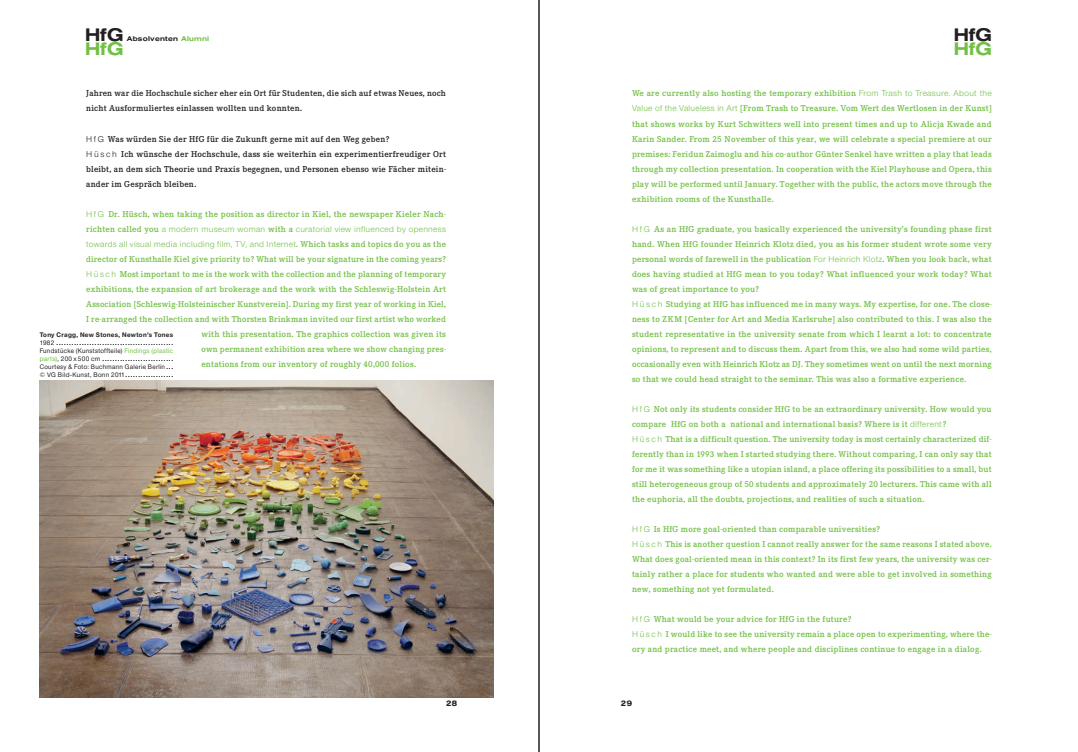
<style>
.page{position:relative;width:1078px;height:752px;background:#fff}
.page>*{position:absolute;margin:0;border:0;box-sizing:border-box;transform-origin:0 0}
.t1{font:500 18px "Helvetica Extended BQ";letter-spacing:.015em;color:#231f20}
.t2{font:500 18px "Helvetica Extended BQ";letter-spacing:.01em;color:#71bf44}
.t3{font:500 8.4px/15px "Corporate EBQ";letter-spacing:.025em;color:#71bf44}
.t4{font:500 8.4px/15px "Corporate EBQ";letter-spacing:.025em;color:#231f20}
.t5{font:300 8.3px/15px "Neue Helvetica BQ";letter-spacing:.03em;color:#71bf44}
.t6{font:500 8px "Helvetica Extended BQ";color:#231f20}
.t7{font:500 6.8px "Helvetica Extended BQ";letter-spacing:.045em;color:#231f20}
.t8{font:700 6.5px/8px "Neue Helvetica BQ";letter-spacing:.045em;color:#231f20;text-align:justify}
.s1{color:#71bf44}
.s2{font-family:"Neue Helvetica BQ";font-weight:300;font-size:8.3px}
.s3{font-family:"Corporate EBQ";font-weight:500;font-size:8.4px}
.s4{font-weight:400}
.s5{font-weight:400;color:#71bf44}
</style>
<div class="page">
<hr style="left:538px;top:0;width:1px;height:751px;background:#231f20">
<img style="left:40px;top:380px;width:453px;height:316px">
<h1 class="t1" style="left:85px;top:25px;width:39px">HfG</h1>
<h1 class="t2" style="left:85px;top:39px;width:39px">HfG</h1>
<p class="t7" style="left:127px;top:35px;width:84px">Absolventen <span class="s1">Alumni</span></p>
<p class="t4" style="left:86px;top:86px;width:361px">Jahren war die Hochschule sicher eher ein Ort für Studenten, die sich auf etwas Neues, noch nicht Ausformuliertes einlassen wollten und konnten.</p>
<p class="t4" style="left:86px;top:131px;width:361px"><span class="s2">H f G</span> Was würden Sie der HfG für die Zukunft gerne mit auf den Weg geben?<br><span class="s2">H ü s c h</span> Ich wünsche der Hochschule, dass sie weiterhin ein experimentierfreudiger Ort bleibt, an dem sich Theorie und Praxis begegnen, und Personen ebenso wie Fächer mitein&shy;ander im Gespräch bleiben.</p>
<p class="t3" style="left:86px;top:206px;width:361px"><span class="s2">H f G</span> Dr. Hüsch, when taking the position as director in Kiel, the newspaper Kieler Nach-</p>
<p class="t5" style="left:86px;top:221px;width:361px"><span class="s3">richten called you</span> a modern museum woman <span class="s3">with a</span> curatorial view influenced by openness towards all visual media including film, TV, and Internet<span class="s3">. Which tasks and topics do you as the</span></p>
<p class="t3" style="left:86px;top:251px;width:361px">director of Kunsthalle Kiel give priority to? What will be your signature in the coming years?</p>
<p class="t3" style="left:86px;top:266px;width:361px"><span class="s2">H ü s c h</span> Most important to me is the work with the collection and the planning of temporary</p>
<p class="t3" style="left:86px;top:281px;width:361px">exhibitions, the expansion of art brokerage and the work with the Schleswig-Holstein Art</p>
<p class="t3" style="left:86px;top:296px;width:361px">Association [Schleswig-Holsteinischer Kunstverein]. During my first year of working in Kiel,</p>
<p class="t3" style="left:86px;top:311px;width:361px">I re-arranged the collection and with Thorsten Brinkman invited our first artist who worked</p>
<p class="t3" style="left:201px;top:326px;width:246px">with this presentation. The graphics collection was given its</p>
<p class="t3" style="left:201px;top:341px;width:246px">own permanent exhibition area where we show changing pres-</p>
<p class="t3" style="left:201px;top:356px;width:216px">entations from our inventory of roughly 40,000 folios.</p>
<p class="t8" style="left:40px;top:330px;width:135px">Tony Cragg, New Stones, Newton’s Tones <span class="s4">1982</span> ..............................................<br><span class="s4">Fundstücke (Kunststoffteile)</span> <span class="s5">Findings (plastic parts)</span><span class="s4">, 200 x 500 cm</span> ............................<br><span class="s4">Courtesy &amp; Foto: Buchmann Galerie Berlin</span> ... <span class="s4">© VG Bild-Kunst, Bonn 2011</span> ...................</p>
<h1 class="t1" style="left:953px;top:25px;width:39px">HfG</h1>
<h1 class="t2" style="left:953px;top:39px;width:39px">HfG</h1>
<p class="t3" style="left:632px;top:86px;width:361px;text-align:justify">We are currently also hosting the temporary exhibition <span class="s2">From Trash to Treasure. About the Value of the Valueless in Art</span> [From Trash to Treasure. Vom Wert des Wertlosen in der Kunst] that shows works by Kurt Schwitters well into present times and up to Alicja Kwade and Karin Sander. From 25 November of this year, we will celebrate a special premiere at our premises: Feridun Zaimoglu and his co-author Günter Senkel have written a play that leads through my collection presentation. In cooperation with the Kiel Playhouse and Opera, this play will be performed until January. Together with the public, the actors move through the exhibition rooms of the Kunsthalle.</p>
<p class="t3" style="left:632px;top:221px;width:361px"><span class="s2">H f G</span> As an HfG graduate, you basically experienced the university’s founding phase first hand. When HfG founder Heinrich Klotz died, you as his former student wrote some very personal words of farewell in the publication <span class="s2">For Heinrich Klotz</span>. When you look back, what does having studied at HfG mean to you today? What influenced your work today? What was of great importance to you?<br><span class="s2">H ü s c h</span> Studying at HfG has influenced me in many ways. My expertise, for one. The close&shy;ness to ZKM [Center for Art and Media Karlsruhe] also contributed to this. I was also the student representative in the university senate from which I learnt a lot: to concentrate opinions, to represent and to discuss them. Apart from this, we also had some wild parties, occasionally even with Heinrich Klotz as DJ. They sometimes went on until the next morning so that we could head straight to the seminar. This was also a formative experience.</p>
<p class="t3" style="left:632px;top:401px;width:361px"><span class="s2">H f G</span> Not only its students consider HfG to be an extraordinary university. How would you compare HfG on both a national and international basis? Where is it <span class="s2">different</span>?<br><span class="s2">H ü s c h</span> That is a difficult question. The university today is most certainly characterized dif&shy;ferently than in 1993 when I started studying there. Without comparing, I can only say that for me it was something like a utopian island, a place offering its possibilities to a small, but still heterogeneous group of 50 students and approximately 20 lecturers. This came with all the euphoria, all the doubts, projections, and realities of such a situation.</p>
<p class="t3" style="left:632px;top:521px;width:361px"><span class="s2">H f G</span> Is HfG more goal-oriented than comparable universities?<br><span class="s2">H ü s c h</span> This is another question I cannot really answer for the same reasons I stated above.<br>What does goal-oriented mean in this context? In its first few years, the university was cer&shy;tainly rather a place for students who wanted and were able to get involved in something new, something not yet formulated.</p>
<p class="t3" style="left:632px;top:611px;width:361px"><span class="s2">H f G</span> What would be your advice for HfG in the future?<br><span class="s2">H ü s c h</span> I would like to see the university remain a place open to experimenting, where the&shy;ory and practice meet, and where people and disciplines continue to engage in a dialog.</p>
<p class="t6" style="left:446px;top:699px;width:13px">28</p>
<p class="t6" style="left:620px;top:699px;width:13px">29</p>
</div>
